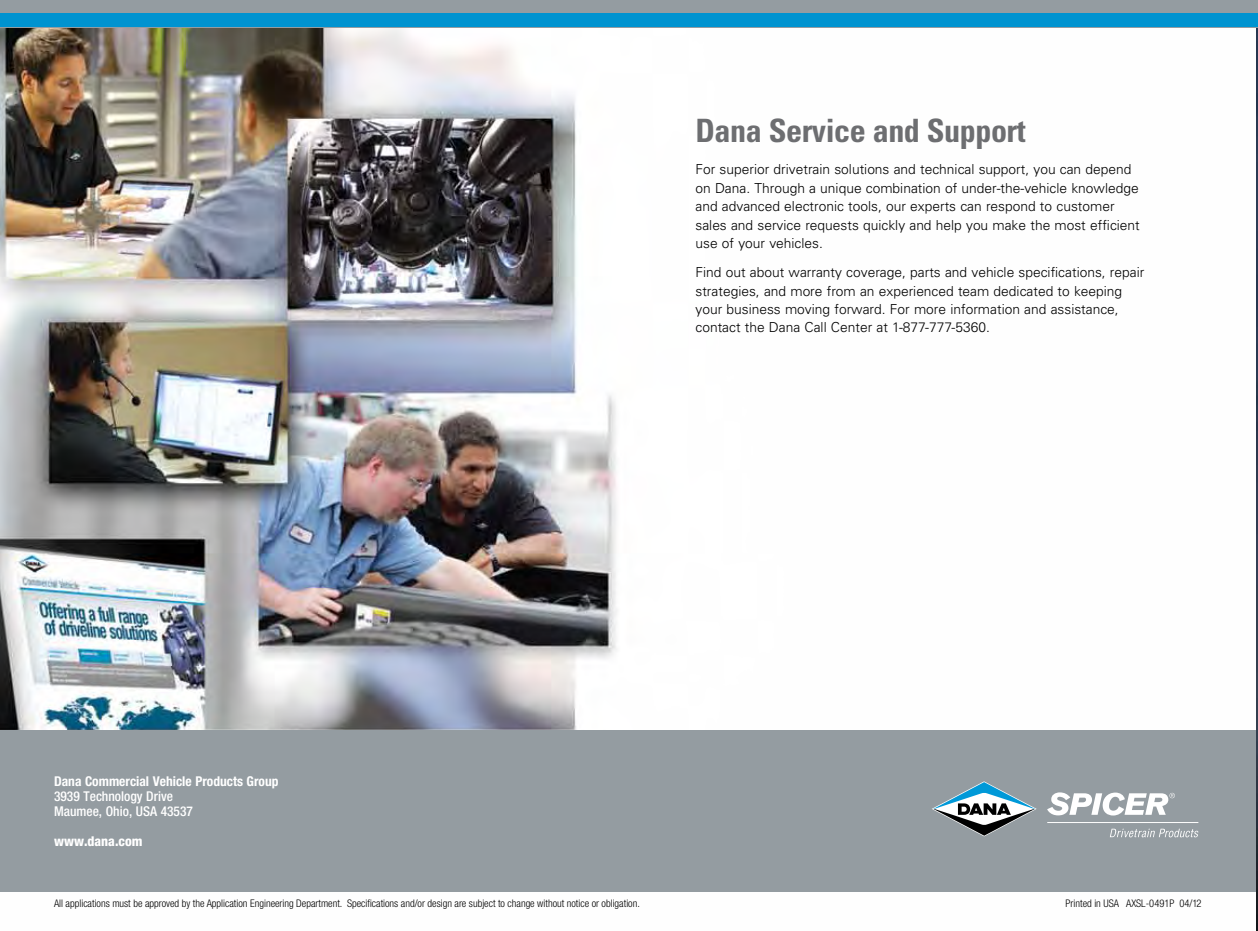
<style>
.page{position:relative;width:1258px;height:931px;background:#fff}
.page>*{position:absolute;margin:0;border:0;box-sizing:border-box;transform-origin:0 0}
.t1{font:700 condensed 32.1px "Univers";letter-spacing:-.015em;color:#6d6e71}
.t2{font:300 13.8px/18.3px "Univers";color:#000}
.t3{font:500 condensed 13.5px/15px "Helvetica Neue";color:#fff}
.t4{font:700 condensed 13.5px "Helvetica Neue";color:#fff}
.t5{font:800 condensed 13.5px "Helvetica Neue";color:#fff}
.t6{font:300 condensed 10.5px "Helvetica Neue";color:#000}
</style>
<div class="page">
<img style="left:0;top:27px;width:1258px;height:903px">
<div style="left:0;top:729px;width:1256px;height:162px;background:#949ca1"></div>
<svg style="left:932px;top:781px;width:104px;height:55px"></svg>
<hr style="left:1047px;top:821px;width:151px;height:1px;background:#fff">
<svg style="left:1047px;top:792px;width:128px;height:23px"></svg>
<svg style="left:1110px;top:828px;width:88px;height:9px"></svg>
<div style="left:0;top:0;width:1258px;height:27px;background:#949ca1"></div>
<div style="left:0;top:14px;width:1258px;height:13px;background:#0093d0"></div>
<p class="t4" style="left:54px;top:772px;width:226px">Dana Commercial Vehicle Products Group</p>
<p class="t3" style="left:54px;top:788px;width:141px">3939 Technology Drive<br>Maumee, Ohio, USA 43537</p>
<p class="t5" style="left:54px;top:832px;width:90px">www.dana.com</p>
<h1 class="t1" style="left:695px;top:111px;width:332px">Dana Service and Support</h1>
<p class="t2" style="left:695px;top:160px;width:446px">For superior drivetrain solutions and technical support, you can depend on Dana. Through a unique combination of under-the-vehicle knowledge and advanced electronic tools, our experts can respond to customer sales and service requests quickly and help you make the most efficient use of your vehicles.</p>
<p class="t2" style="left:695px;top:263px;width:450px">Find out about warranty coverage, parts and vehicle specifications, repair strategies, and more from an experienced team dedicated to keeping your business moving forward. For more information and assistance, contact the Dana Call Center at 1-877-777-5360.</p>
<p class="t6" style="left:54px;top:897px;width:587px">All applications must be approved by the Application Engineering Department. Specifications and/or design are subject to change without notice or obligation.</p>
<p class="t6" style="left:1065px;top:897px;width:138px">Printed in USA AXSL-0491P 04/12</p>
</div>
